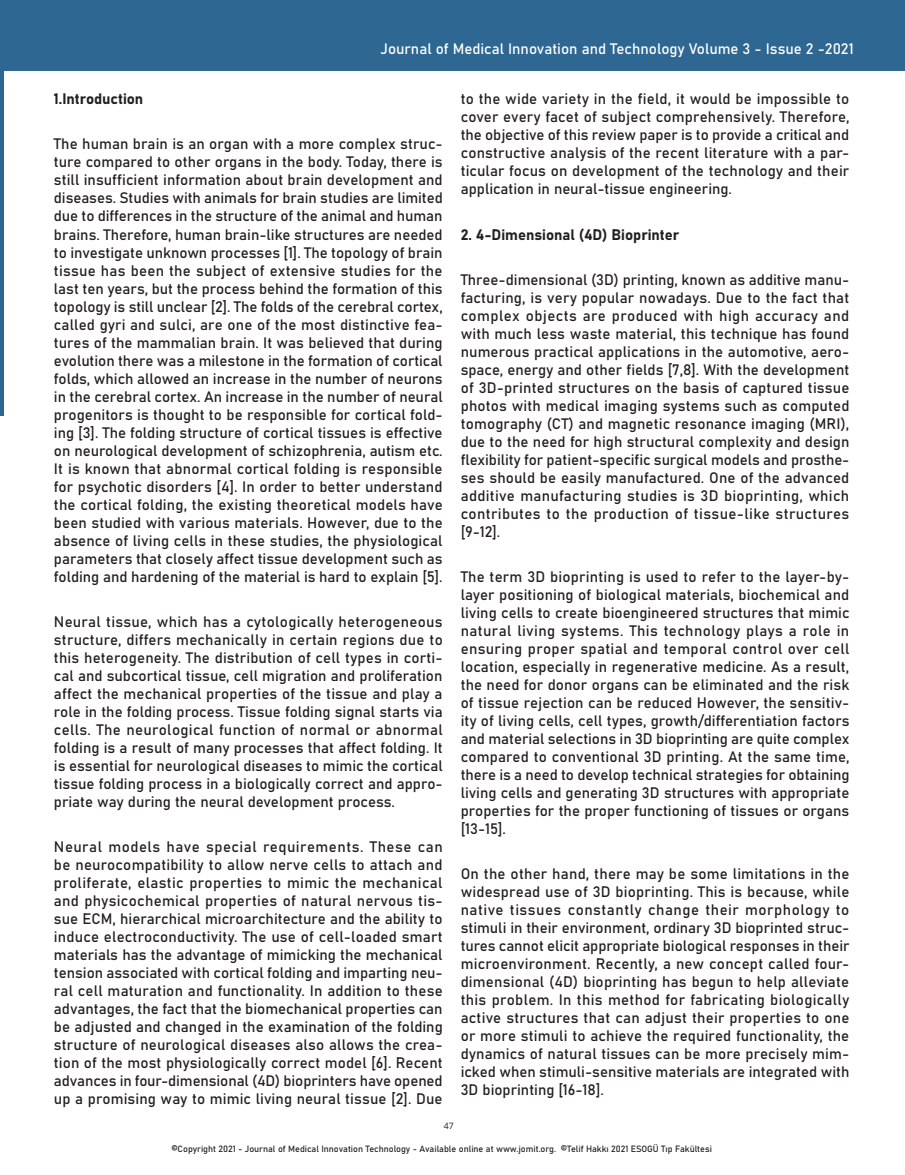
<style>
.page{position:relative;width:905px;height:1175px;background:#fff}
.page>*{position:absolute;margin:0;border:0;box-sizing:border-box;transform-origin:0 0}
.t1{font:15px/18px "Bahnschrift";color:#231f20;text-align:justify}
.t2{font:15px "Bahnschrift";color:#fff}
.t3{font:9px "Bahnschrift";color:#231f20}
.t4{font:8.7px "Open Sans";color:#231f20}
</style>
<div class="page">
<hr style="left:0;top:0;width:3px;height:416px;background:#2d6791">
<div style="left:0;top:0;width:904px;height:71px;background:#2d6792"></div>
<p class="t2" style="left:380px;top:37px;width:474px">Journal of Medical Innovation and Technology Volume 3 - Issue 2 -2021</p>
<p class="t1" style="left:54px;top:89px;width:91px">1.Introduction</p>
<p class="t1" style="left:54px;top:134px;width:390px">The human brain is an organ with a more complex struc&shy;ture compared to other organs in the body. Today, there is still insufficient information about brain development and diseases. Studies with animals for brain studies are limited due to differences in the structure of the animal and human brains. Therefore, human brain-like structures are needed to investigate unknown processes [1]. The topology of brain tissue has been the subject of extensive studies for the last ten years, but the process behind the formation of this topology is still unclear [2]. The folds of the cerebral cortex, called gyri and sulci, are one of the most distinctive fea&shy;tures of the mammalian brain. It was believed that during evolution there was a milestone in the formation of cortical folds, which allowed an increase in the number of neurons in the cerebral cortex. An increase in the number of neural progenitors is thought to be responsible for cortical fold&shy;ing [3]. The folding structure of cortical tissues is effective on neurological development of schizophrenia, autism etc.<br>It is known that abnormal cortical folding is responsible for psychotic disorders [4]. In order to better understand the cortical folding, the existing theoretical models have been studied with various materials. However, due to the absence of living cells in these studies, the physiological parameters that closely affect tissue development such as folding and hardening of the material is hard to explain [5].</p>
<p class="t1" style="left:54px;top:611px;width:390px">Neural tissue, which has a cytologically heterogeneous structure, differs mechanically in certain regions due to this heterogeneity. The distribution of cell types in corti&shy;cal and subcortical tissue, cell migration and proliferation affect the mechanical properties of the tissue and play a role in the folding process. Tissue folding signal starts via cells. The neurological function of normal or abnormal folding is a result of many processes that affect folding. It is essential for neurological diseases to mimic the cortical tissue folding process in a biologically correct and appro&shy;priate way during the neural development process.</p>
<p class="t1" style="left:54px;top:836px;width:390px">Neural models have special requirements. These can be neurocompatibility to allow nerve cells to attach and proliferate, elastic properties to mimic the mechanical and physicochemical properties of natural nervous tis&shy;sue ECM, hierarchical microarchitecture and the ability to induce electroconductivity. The use of cell-loaded smart materials has the advantage of mimicking the mechanical tension associated with cortical folding and imparting neu&shy;ral cell maturation and functionality. In addition to these advantages, the fact that the biomechanical properties can be adjusted and changed in the examination of the folding structure of neurological diseases also allows the crea&shy;tion of the most physiologically correct model [6]. Recent advances in four-dimensional (4D) bioprinters have opened up a promising way to mimic living neural tissue [2]. Due</p>
<p class="t1" style="left:460px;top:89px;width:390px">to the wide variety in the field, it would be impossible to cover every facet of subject comprehensively. Therefore, the objective of this review paper is to provide a critical and constructive analysis of the recent literature with a par&shy;ticular focus on development of the technology and their application in neural-tissue engineering.</p>
<p class="t1" style="left:460px;top:224px;width:220px">2. 4-Dimensional (4D) Bioprinter</p>
<p class="t1" style="left:460px;top:269px;width:390px">Three-dimensional (3D) printing, known as additive manu&shy;facturing, is very popular nowadays. Due to the fact that complex objects are produced with high accuracy and with much less waste material, this technique has found numerous practical applications in the automotive, aero&shy;space, energy and other fields [7,8]. With the development of 3D-printed structures on the basis of captured tissue photos with medical imaging systems such as computed tomography (CT) and magnetic resonance imaging (MRI), due to the need for high structural complexity and design flexibility for patient-specific surgical models and prosthe&shy;ses should be easily manufactured. One of the advanced additive manufacturing studies is 3D bioprinting, which contributes to the production of tissue-like structures [9-12].</p>
<p class="t1" style="left:460px;top:566px;width:390px">The term 3D bioprinting is used to refer to the layer-by&shy;layer positioning of biological materials, biochemical and living cells to create bioengineered structures that mimic natural living systems. This technology plays a role in ensuring proper spatial and temporal control over cell location, especially in regenerative medicine. As a result, the need for donor organs can be eliminated and the risk of tissue rejection can be reduced However, the sensitiv&shy;ity of living cells, cell types, growth/differentiation factors and material selections in 3D bioprinting are quite complex compared to conventional 3D printing. At the same time, there is a need to develop technical strategies for obtaining living cells and generating 3D structures with appropriate properties for the proper functioning of tissues or organs [13-15].</p>
<p class="t1" style="left:460px;top:863px;width:390px">On the other hand, there may be some limitations in the widespread use of 3D bioprinting. This is because, while native tissues constantly change their morphology to stimuli in their environment, ordinary 3D bioprinted struc&shy;tures cannot elicit appropriate biological responses in their microenvironment. Recently, a new concept called four&shy;dimensional (4D) bioprinting has begun to help alleviate this problem. In this method for fabricating biologically active structures that can adjust their properties to one or more stimuli to achieve the required functionality, the dynamics of natural tissues can be more precisely mim&shy;icked when stimuli-sensitive materials are integrated with 3D bioprinting [16-18].</p>
<p class="t4" style="left:444px;top:1120px;width:12px">47</p>
<p class="t3" style="left:171px;top:1142px;width:542px">©Copyright 2021 - Journal of Medical Innovation Technology - Available online at www.jomit.org. ©Telif Hakkı 2021 ESOGÜ Tıp Fakültesi</p>
</div>
